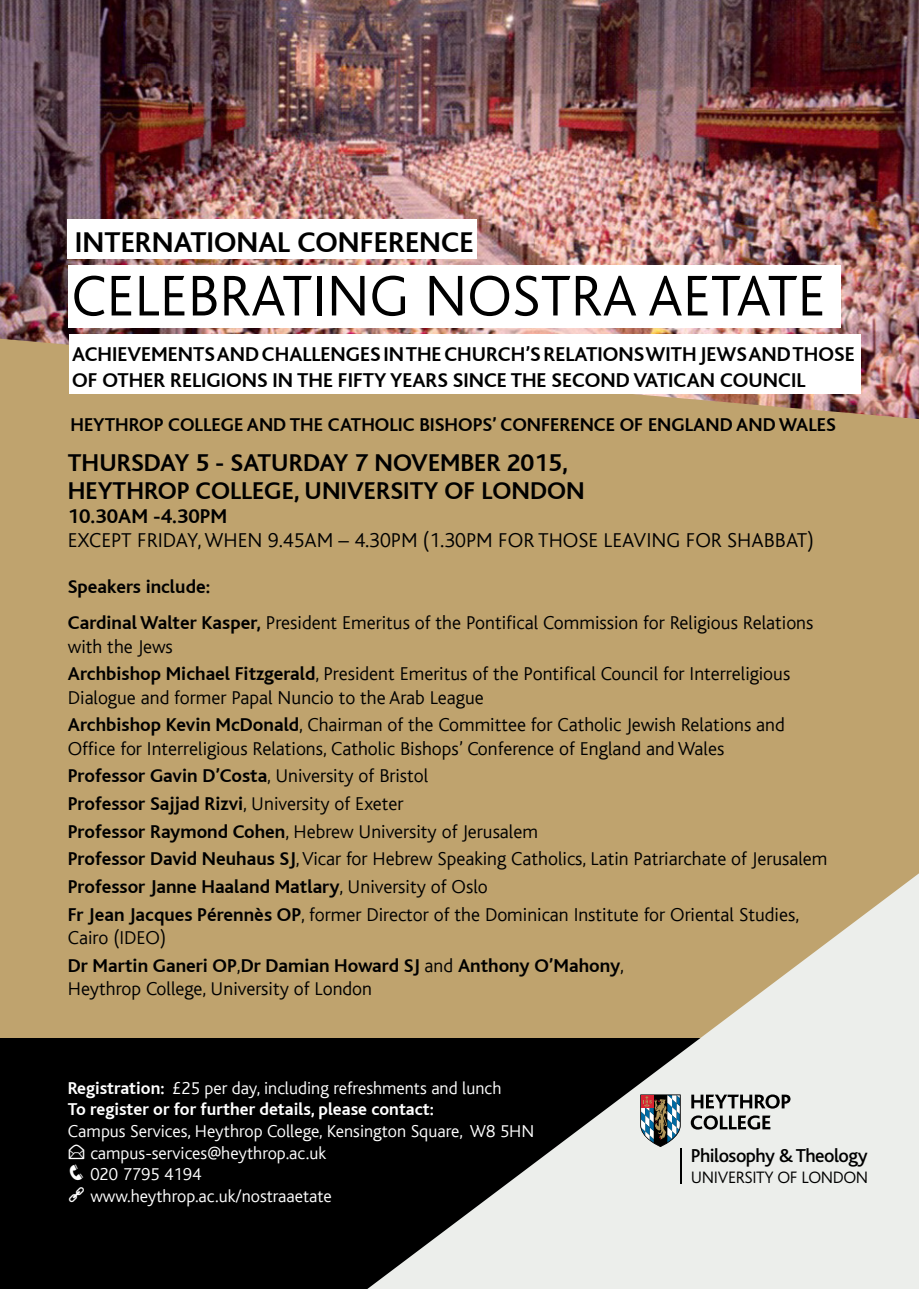
<style>
.page{position:relative;width:919px;height:1289px;background:#fff}
.page>*{position:absolute;margin:0;border:0;box-sizing:border-box;transform-origin:0 0}
.t1{font:300 60px "Bliss";color:#000}
.t2{font:700 30px "Bliss";color:#000}
.t3{font:700 25.5px/28px "Bliss";color:#000}
.t4{font:700 21px/25.2px "Bliss";color:#000}
.t5{font:300 21px "Bliss";color:#000}
.t6{font:300 19.5px/27.6px "Bliss";color:#000}
.t7{font:700 19.5px/27.6px "Bliss";color:#000}
.t8{font:500 19.5px "Bliss";letter-spacing:-.025em;color:#000}
.t9{font:300 18px/21.6px "Bliss";color:#fff}
.t10{font:700 18px/21.6px "Bliss";color:#fff}
.t11{font:300 17.25px "Bliss";letter-spacing:-.02em;color:#000}
.s1{font-weight:700}
.s2{font-weight:300}
</style>
<div class="page">
<img style="left:0;top:0;width:918px;height:337px">
<div style="left:0;top:337px;width:918px;height:700px;background:#bfa36e"></div>
<div style="left:0;top:1037px;width:908px;height:251px;background:#000"></div>
<svg style="left:367px;top:873px;width:551px;height:415px"></svg>
<div style="left:68px;top:219px;width:409px;height:39px;background:#fff"></div>
<hr style="left:679px;top:1148px;width:2px;height:35px;background:#000">
<svg style="left:691px;top:1094px;width:99px;height:14px"></svg>
<svg style="left:690px;top:1115px;width:80px;height:14px"></svg>
<svg style="left:640px;top:1094px;width:40px;height:52px"></svg>
<div style="left:69px;top:334px;width:791px;height:60px;background:#fff"></div>
<div style="left:68px;top:266px;width:772px;height:62px;background:#fff"></div>
<h2 class="t2" style="left:75px;top:226px;width:400px">INTERNATIONAL CONFERENCE</h2>
<h1 class="t1" style="left:72px;top:264px;width:66px">Celebrating</h1>
<h1 class="t1" style="left:424px;top:264px;width:78px">Nostra</h1>
<h1 class="t1" style="left:648px;top:264px;width:63px">Aetate</h1>
<p class="t4" style="left:72px;top:342px;width:784px">ACHIEVEMENTS AND CHALLENGES IN THE CHURCH’S RELATIONS WITH JEWS AND THOSE<br>OF OTHER RELIGIONS IN THE FIFTY YEARS SINCE THE SECOND VATICAN COUNCIL</p>
<p class="t7" style="left:70px;top:411px;width:766px">HEYTHROP COLLEGE AND THE CATHOLIC BISHOPS’ CONFERENCE OF ENGLAND AND WALES</p>
<h3 class="t3" style="left:68px;top:449px;width:518px">THURSDAY 5 - SATURDAY 7 November 2015, h EYTHROP COLLEGE, UNIVERSITY OF LONDON</h3>
<p class="t4" style="left:68px;top:504px;width:158px">10.30AM -4.30PM</p>
<p class="t5" style="left:68px;top:529px;width:747px">EXCEPT FRIDAY, WHEN 9.45AM – 4.30PM (1.30PM FOR THOSE LEAVING FOR SHABBAT)</p>
<p class="t6" style="left:68px;top:569px;width:747px;line-height:36.2px"><span class="s1">Speakers include:<br>Cardinal Walter Kasper,</span> President Emeritus of the Pontifical Commission for Religious Relations</p>
<p class="t6" style="left:68px;top:632px;width:724px">with the Jews<br><span class="s1">Archbishop Michael Fitzgerald</span>, President Emeritus of the Pontifical Council for Interreligious</p>
<p class="t6" style="left:68px;top:683px;width:718px">Dialogue and former Papal Nuncio to the Arab League<br><span class="s1">Archbishop Kevin McDonald</span>, Chairman of the Committee for Catholic Jewish Relations and</p>
<p class="t6" style="left:68px;top:735px;width:761px">Office for Interreligious Relations, Catholic Bishops’ Conference of England and Wales<br><span class="s1">Professor Gavin D’Costa</span>, University of Bristol<br><span class="s1">Professor Sajjad Rizvi</span>, University of Exeter<br><span class="s1">Professor Raymond Cohen</span>, Hebrew University of Jerusalem<br><span class="s1">Professor David Neuhaus SJ</span>, Vicar for Hebrew Speaking Catholics, Latin Patriarchate of Jerusalem <span class="s1">Professor Janne Haaland Matlary</span>, University of Oslo<br><span class="s1">Fr Jean Jacques Pérennès OP</span>, former Director of the Dominican Institute for Oriental Studies,</p>
<p class="t7" style="left:68px;top:924px;width:557px"><span class="s2">Cairo (IDEO)<br></span>Dr Martin Ganeri OP<span class="s2">,</span>Dr Damian Howard SJ <span class="s2">and</span> Anthony O’Mahony<span class="s2">,</span></p>
<p class="t6" style="left:68px;top:975px;width:306px">Heythrop College, University of London</p>
<p class="t10" style="left:68px;top:1077px;width:435px">Registration: <span class="s2">£25 per day, including refreshments and lunch<br></span>To register or for further details, please contact:</p>
<p class="t9" style="left:90px;top:1120px;width:445px;text-indent:-22px">Campus Services, Heythrop College, Kensington Square, W8 5HN campus-services@heythrop.ac.uk</p>
<p class="t9" style="left:90px;top:1163px;width:243px;text-indent:-22px">❑ 020 7795 4194 www.heythrop.ac.uk/nostraaetate</p>
<p class="t8" style="left:690px;top:1144px;width:178px">Philosophy &amp; Theology</p>
<p class="t11" style="left:690px;top:1168px;width:179px">UNIVERSITY OF LONDON</p>
</div>
